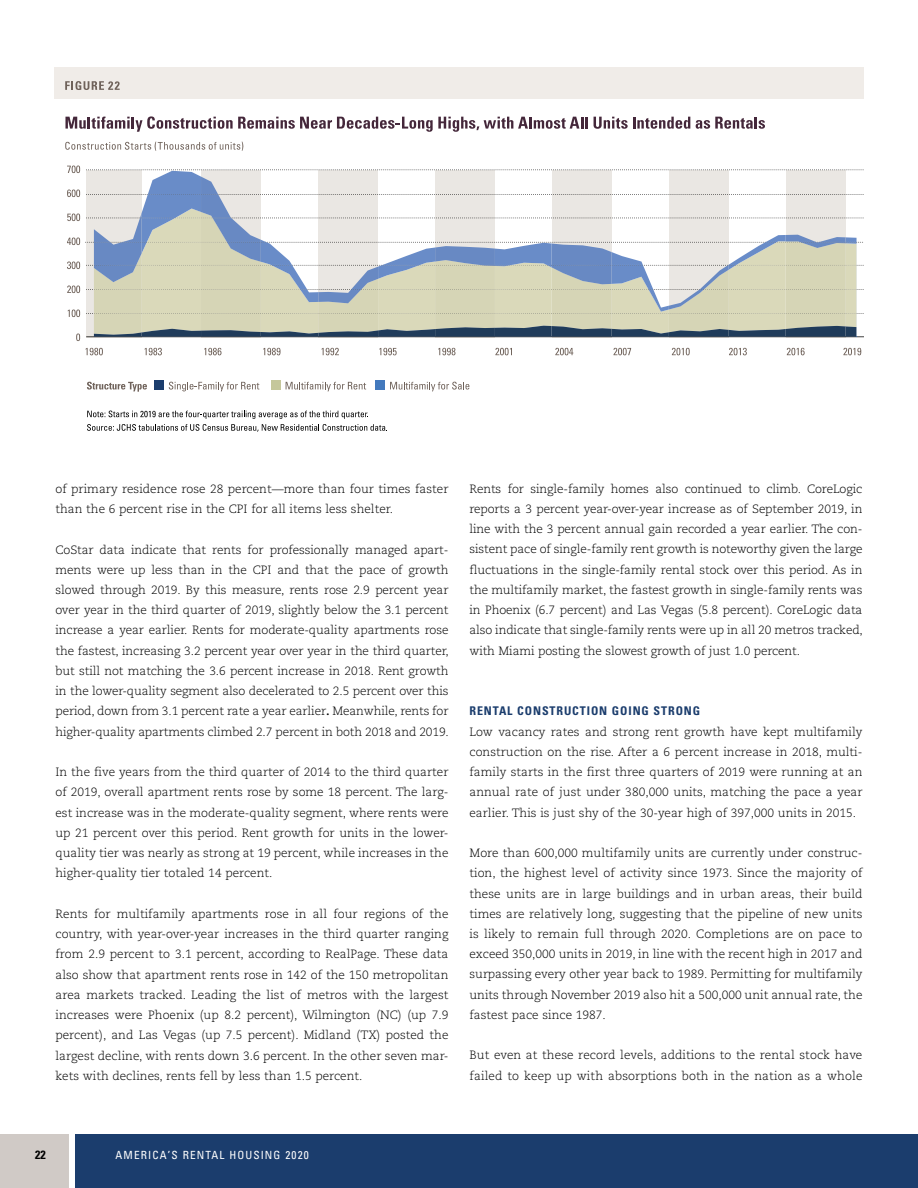
<style>
.page{position:relative;width:918px;height:1188px;background:#fff}
.page>*{position:absolute;margin:0;border:0;box-sizing:border-box;transform-origin:0 0}
.body{font:300 12px/20.2px "Caecilia LT Std";color:#000;text-align:justify}
.Subhead{font:700 condensed 12px "Univers LT Std";letter-spacing:.075em;color:#1b3d6d}
.t1{font:700 condensed 12px "Univers LT Std";color:#000}
.t2{font:condensed 11.25px "Univers LT Std";letter-spacing:.1em;color:#fff}
.s1{font-weight:700}
</style>
<div class="page">
<div style="left:0;top:1134px;width:918px;height:54px;background:#1b3d6d"></div>
<div style="left:0;top:1134px;width:74px;height:54px;background:#d0cac6"></div>
<div style="left:69px;top:1128px;width:6px;height:60px;background:#fff"></div>
<svg style="left:87px;top:411px;width:300px;height:21px"></svg>
<svg style="left:87px;top:382px;width:60px;height:10px"></svg>
<div style="left:155px;top:380px;width:9px;height:9px;background:#1b3d6d"></div>
<svg style="left:169px;top:382px;width:90px;height:9px"></svg>
<div style="left:271px;top:380px;width:10px;height:9px;background:#c5c79b"></div>
<svg style="left:286px;top:382px;width:80px;height:9px"></svg>
<div style="left:376px;top:380px;width:9px;height:9px;background:#4379bd"></div>
<svg style="left:390px;top:382px;width:79px;height:9px"></svg>
<svg style="left:672px;top:348px;width:18px;height:7px"></svg>
<svg style="left:729px;top:348px;width:18px;height:7px"></svg>
<svg style="left:787px;top:348px;width:18px;height:7px"></svg>
<svg style="left:843px;top:348px;width:18px;height:7px"></svg>
<svg style="left:145px;top:348px;width:17px;height:7px"></svg>
<svg style="left:204px;top:348px;width:18px;height:7px"></svg>
<svg style="left:263px;top:348px;width:18px;height:7px"></svg>
<svg style="left:322px;top:348px;width:17px;height:7px"></svg>
<svg style="left:379px;top:348px;width:18px;height:7px"></svg>
<svg style="left:438px;top:348px;width:17px;height:7px"></svg>
<svg style="left:495px;top:348px;width:17px;height:7px"></svg>
<svg style="left:555px;top:348px;width:18px;height:7px"></svg>
<svg style="left:613px;top:348px;width:18px;height:7px"></svg>
<svg style="left:86px;top:348px;width:17px;height:7px"></svg>
<svg style="left:65px;top:116px;width:523px;height:16px"></svg>
<svg style="left:594px;top:117px;width:96px;height:12px"></svg>
<svg style="left:696px;top:117px;width:69px;height:12px"></svg>
<svg style="left:65px;top:142px;width:178px;height:9px"></svg>
<div style="left:54px;top:68px;width:810px;height:31px;background:#f0ece8"></div>
<svg style="left:65px;top:81px;width:55px;height:9px"></svg>
<svg style="left:67px;top:166px;width:797px;height:175px"></svg>
<p class="body" style="left:56px;top:479px;width:395px">of primary residence rose 28 percent—more than four times faster than the 6 percent rise in the CPI for all items less shelter.</p>
<p class="body" style="left:56px;top:540px;width:395px">CoStar data indicate that rents for professionally managed apart&shy;ments were up less than in the CPI and that the pace of growth slowed through 2019. By this measure, rents rose 2.9 percent year over year in the third quarter of 2019, slightly below the 3.1 percent increase a year earlier. Rents for moderate-quality apartments rose the fastest, increasing 3.2 percent year over year in the third quarter, but still not matching the 3.6 percent increase in 2018. Rent growth in the lower-quality segment also decelerated to 2.5 percent over this period, down from 3.1 percent rate a year earlier<span class="s1">.</span> Meanwhile, rents for higher-quality apartments climbed 2.7 percent in both 2018 and 2019.</p>
<p class="body" style="left:56px;top:762px;width:395px">In the five years from the third quarter of 2014 to the third quarter of 2019, overall apartment rents rose by some 18 percent. The larg&shy;est increase was in the moderate-quality segment, where rents were up 21 percent over this period. Rent growth for units in the lower&shy;quality tier was nearly as strong at 19 percent, while increases in the higher-quality tier totaled 14 percent.</p>
<p class="body" style="left:56px;top:904px;width:395px">Rents for multifamily apartments rose in all four regions of the country, with year-over-year increases in the third quarter ranging from 2.9 percent to 3.1 percent, according to RealPage. These data also show that apartment rents rose in 142 of the 150 metropolitan area markets tracked. Leading the list of metros with the largest increases were Phoenix (up 8.2 percent), Wilmington (NC) (up 7.9 percent), and Las Vegas (up 7.5 percent). Midland (TX) posted the largest decline, with rents down 3.6 percent. In the other seven mar&shy;kets with declines, rents fell by less than 1.5 percent.</p>
<p class="body" style="left:469px;top:479px;width:395px">Rents for single-family homes also continued to climb. CoreLogic reports a 3 percent year-over-year increase as of September 2019, in line with the 3 percent annual gain recorded a year earlier. The con&shy;sistent pace of single-family rent growth is noteworthy given the large fluctuations in the single-family rental stock over this period. As in the multifamily market, the fastest growth in single-family rents was in Phoenix (6.7 percent) and Las Vegas (5.8 percent). CoreLogic data also indicate that single-family rents were up in all 20 metros tracked, with Miami posting the slowest growth of just 1.0 percent.</p>
<h2 class="Subhead" style="left:469px;top:704px;width:232px">RENTAL CONSTRUCTION GOING STRONG</h2>
<p class="body" style="left:469px;top:722px;width:395px">Low vacancy rates and strong rent growth have kept multifamily construction on the rise. After a 6 percent increase in 2018, multi&shy;family starts in the first three quarters of 2019 were running at an annual rate of just under 380,000 units, matching the pace a year earlier. This is just shy of the 30-year high of 397,000 units in 2015.</p>
<p class="body" style="left:469px;top:843px;width:395px">More than 600,000 multifamily units are currently under construc&shy;tion, the highest level of activity since 1973. Since the majority of these units are in large buildings and in urban areas, their build times are relatively long, suggesting that the pipeline of new units is likely to remain full through 2020. Completions are on pace to exceed 350,000 units in 2019, in line with the recent high in 2017 and surpassing every other year back to 1989. Permitting for multifamily units through November 2019 also hit a 500,000 unit annual rate, the fastest pace since 1987.</p>
<p class="body" style="left:469px;top:1046px;width:395px">But even at these record levels, additions to the rental stock have failed to keep up with absorptions both in the nation as a whole</p>
<p class="t1" style="left:35px;top:1148px;width:12px">22</p>
<p class="t2" style="left:116px;top:1148px;width:195px">AMERICA’S RENTAL HOUSING 2020</p>
</div>
